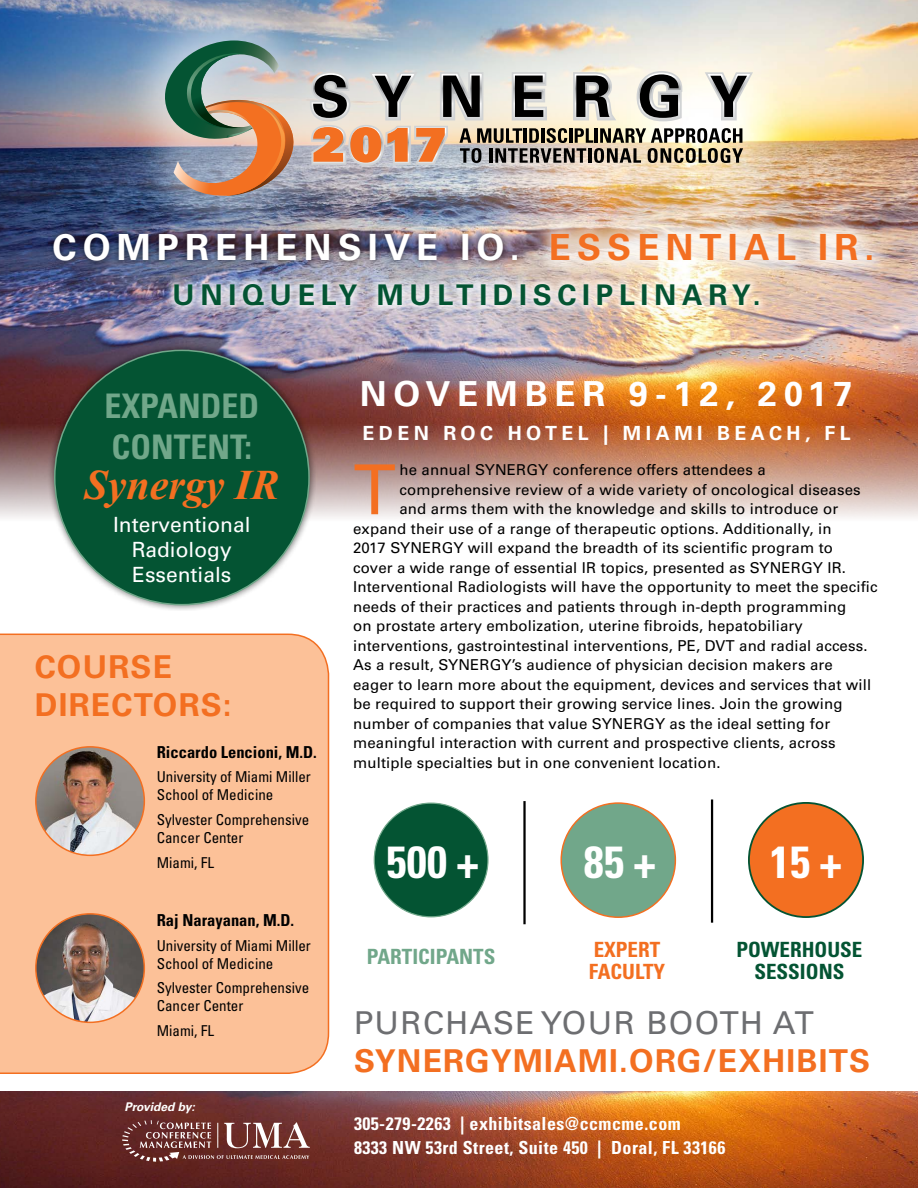
<style>
.page{position:relative;width:918px;height:1188px;background:#fff}
.page>*{position:absolute;margin:0;border:0;box-sizing:border-box;transform-origin:0 0}
.t1{font:69px "Univers LT Std";color:#f36f21}
.t2{font:700 condensed 45px "Univers LT Std";letter-spacing:.01em;color:#fff}
.t3{font:italic 700 42px "Times New Roman";color:#f36f21}
.t4{font:700 36px "Univers LT Std";color:#f36f21}
.t5{font:700 36px "Univers LT Std";letter-spacing:.17em;color:#fff}
.t6{font:700 34.5px "Univers LT Std";letter-spacing:.2em;color:#fff}
.t7{font:700 condensed 33.9px/40.7px "Univers LT Std";color:#71a78a}
.t8{font:700 31.5px/37.8px "Univers LT Std";letter-spacing:.04em;color:#f36f21}
.t9{font:31.5px "Univers LT Std";letter-spacing:.09em;color:#6d6e71}
.t10{font:700 28.5px "Univers LT Std";letter-spacing:.2em;color:#045433}
.t11{font:21px/25.2px "Univers LT Std";color:#fff;text-align:center}
.t12{font:700 condensed 21px/22.5px "Univers LT Std";color:#045433;text-align:center}
.t13{font:700 condensed 21px/22.5px "Univers LT Std";color:#f36f21}
.t14{font:700 condensed 21px "Univers LT Std";color:#71a78a}
.t15{font:700 19.5px "Univers LT Std";letter-spacing:.23em;color:#fff}
.t16{font:700 condensed 18px/24px "Univers LT Std";letter-spacing:.025em;color:#fff}
.t17{font:700 condensed 16.5px "Univers LT Std";color:#000}
.t18{font:15px "Univers LT Std";letter-spacing:.01em;color:#000}
.t19{font:condensed 15px/18px "Univers LT Std";color:#000}
.t20{font:italic 700 12px "Univers LT Std";color:#fff}
.s1{color:#fff}
</style>
<div class="page">
<div style="left:749px;top:803px;width:114px;height:114px;background:#f36f21;border-radius:50%"></div>
<div style="left:748px;top:802px;width:116px;height:116px;border:2px solid #045433;border-radius:50%"></div>
<img style="left:0;top:1091px;width:918px;height:97px">
<img style="left:0;top:0;width:918px;height:518px">
<div style="left:110px;top:0;width:687px;height:242px;background:#fff;opacity:.5"></div>
<img style="left:158px;top:40px;width:140px;height:160px">
<svg style="left:309px;top:40px;width:444px;height:126px;background:#bcb3a8"></svg>
<div style="left:0;top:634px;width:329px;height:440px;background:#fcc198"></div>
<svg style="left:122px;top:1120px;width:188px;height:42px;background:#824e4b"></svg>
<div style="left:46px;top:225px;width:477px;height:41px;background:#000;opacity:.5"></div>
<div style="left:531px;top:213px;width:358px;height:65px;background:#fff;opacity:.75"></div>
<div style="left:164px;top:273px;width:603px;height:41px;background:#fff;opacity:.75"></div>
<div style="left:46px;top:341px;width:270px;height:270px;background:#000;opacity:.5"></div>
<div style="left:55px;top:350px;width:254px;height:255px;background:#045433;border-radius:50%"></div>
<div style="left:374px;top:803px;width:114px;height:114px;background:#045433;border-radius:50%"></div>
<div style="left:561px;top:803px;width:114px;height:114px;background:#71a78a;border-radius:50%"></div>
<div style="left:560px;top:802px;width:116px;height:116px;border:2px solid #f36f21;border-radius:50%"></div>
<hr style="left:523px;top:801px;width:3px;height:123px;background:#000">
<hr style="left:711px;top:799px;width:2px;height:124px;background:#000">
<img style="left:36px;top:747px;width:108px;height:108px;border-radius:54px">
<div style="left:35px;top:746px;width:110px;height:110px;border:2px solid #f36f21;border-radius:50%"></div>
<img style="left:36px;top:914px;width:108px;height:108px;border-radius:54px">
<div style="left:35px;top:913px;width:110px;height:110px;border:2px solid #f36f21;border-radius:50%"></div>
<h3 class="t5" style="left:53px;top:226px;width:311px">COMPRE HE NSIVE</h3>
<h3 class="t4" style="left:460px;top:226px;width:117px"><span class="s1">IO.</span>ESSE</h3>
<h3 class="t4" style="left:666px;top:226px;width:211px">NTI ALIR .</h3>
<h3 class="t10" style="left:173px;top:278px;width:590px">U NI QUE LY MU LTI DIS CI PLI NARY.</h3>
<h3 class="t7" style="left:105px;top:386px;width:156px">EXPANDED<br>CONTENT:</h3>
<h3 class="t3" style="left:85px;top:456px;width:196px">Synergy IR</h3>
<h3 class="t11" style="left:113px;top:512px;width:139px">Interventional<br>Radiology<br>Essentials</h3>
<h3 class="t8" style="left:35px;top:648px;width:199px">COURSE<br>DIRECTORS:</h3>
<p class="t17" style="left:157px;top:742px;width:162px">Riccardo Lencioni, M.D.</p>
<p class="t19" style="left:157px;top:768px;width:156px">University of Miami Miller<br>School of Medicine</p>
<p class="t19" style="left:157px;top:811px;width:154px">Sylvester Comprehensive<br>Cancer Center</p>
<p class="t19" style="left:157px;top:853px;width:59px">Miami, FL</p>
<p class="t17" style="left:157px;top:910px;width:139px">Raj Narayanan, M.D.</p>
<p class="t19" style="left:157px;top:936px;width:156px">University of Miami Miller<br>School of Medicine</p>
<p class="t19" style="left:157px;top:979px;width:154px">Sylvester Comprehensive<br>Cancer Center</p>
<p class="t19" style="left:157px;top:1022px;width:59px">Miami, FL</p>
<p class="t20" style="left:124px;top:1099px;width:72px">Provided by:</p>
<h3 class="t6" style="left:360px;top:374px;width:494px">NOVEMB ER 9-12, 2017</h3>
<h3 class="t15" style="left:362px;top:422px;width:181px">EDEN RO C HOTE</h3>
<h3 class="t15" style="left:578px;top:422px;width:191px">L | MIAM I BEACH</h3>
<h3 class="t15" style="left:805px;top:422px;width:47px">, FL</h3>
<h1 class="t1" style="left:353px;top:449px;width:42px">T</h1>
<p class="t18" style="left:399px;top:461px;width:368px">he annual SYNERGY conference offers attendees a</p>
<p class="t18" style="left:399px;top:481px;width:463px">comprehensive review of a wide variety of oncological diseases</p>
<p class="t18" style="left:399px;top:500px;width:440px">and arms them with the knowledge and skills to introduce or</p>
<p class="t18" style="left:353px;top:520px;width:480px">expand their use of a range of therapeutic options. Additionally, in</p>
<p class="t18" style="left:353px;top:539px;width:481px">2017 SYNERGY will expand the breadth of its scientific program to</p>
<p class="t18" style="left:353px;top:559px;width:494px">cover a wide range of essential IR topics, presented as SYNER GY IR.</p>
<p class="t18" style="left:353px;top:578px;width:526px">Interventional Radiologists will have the opportunity to meet the specific</p>
<p class="t18" style="left:353px;top:598px;width:495px">needs of their practices and patients through in-depth programming</p>
<p class="t18" style="left:353px;top:617px;width:451px">on prostate artery embolization, uterine fibroids, hepatobiliary</p>
<p class="t18" style="left:353px;top:637px;width:516px">interventions, gastrointestinal interventions, PE, DVT and radial access.</p>
<p class="t18" style="left:353px;top:656px;width:481px">As a result, SYNERGY’s audience of physician decision makers are</p>
<p class="t18" style="left:353px;top:676px;width:520px">eager to learn more about the equipment, devices and services that will</p>
<p class="t18" style="left:353px;top:695px;width:491px">be required to support their growing service lines. Join the growing</p>
<p class="t18" style="left:353px;top:715px;width:479px">number of companies that value SYNERGY as the ideal setting for</p>
<p class="t18" style="left:353px;top:734px;width:484px">meaningful interaction with current and prospective clients, across</p>
<p class="t18" style="left:353px;top:754px;width:369px">multiple specialties but in one convenient location.</p>
<h2 class="t2" style="left:386px;top:835px;width:94px">500 +</h2>
<h2 class="t2" style="left:584px;top:835px;width:74px">85+</h2>
<h2 class="t2" style="left:770px;top:835px;width:74px">15+</h2>
<h3 class="t14" style="left:367px;top:944px;width:130px">PARTICIPANTS</h3>
<h3 class="t13" style="left:589px;top:938px;width:78px">EXPERT<br>FACULTY</h3>
<h3 class="t12" style="left:736px;top:938px;width:128px">POWERHOUSE<br>SESSIONS</h3>
<h3 class="t9" style="left:354px;top:1005px;width:453px">Purchase Your Booth at</h3>
<h3 class="t8" style="left:354px;top:1043px;width:482px">SYNERGYMIAMI.ORG/EXHIBITS</h3>
<p class="t16" style="left:354px;top:1112px;width:373px">305-279-2263 | exhibitsales@ccmcme.com<br>8333 NW 53rd Street, Suite 450 | Doral, FL 33166</p>
</div>
